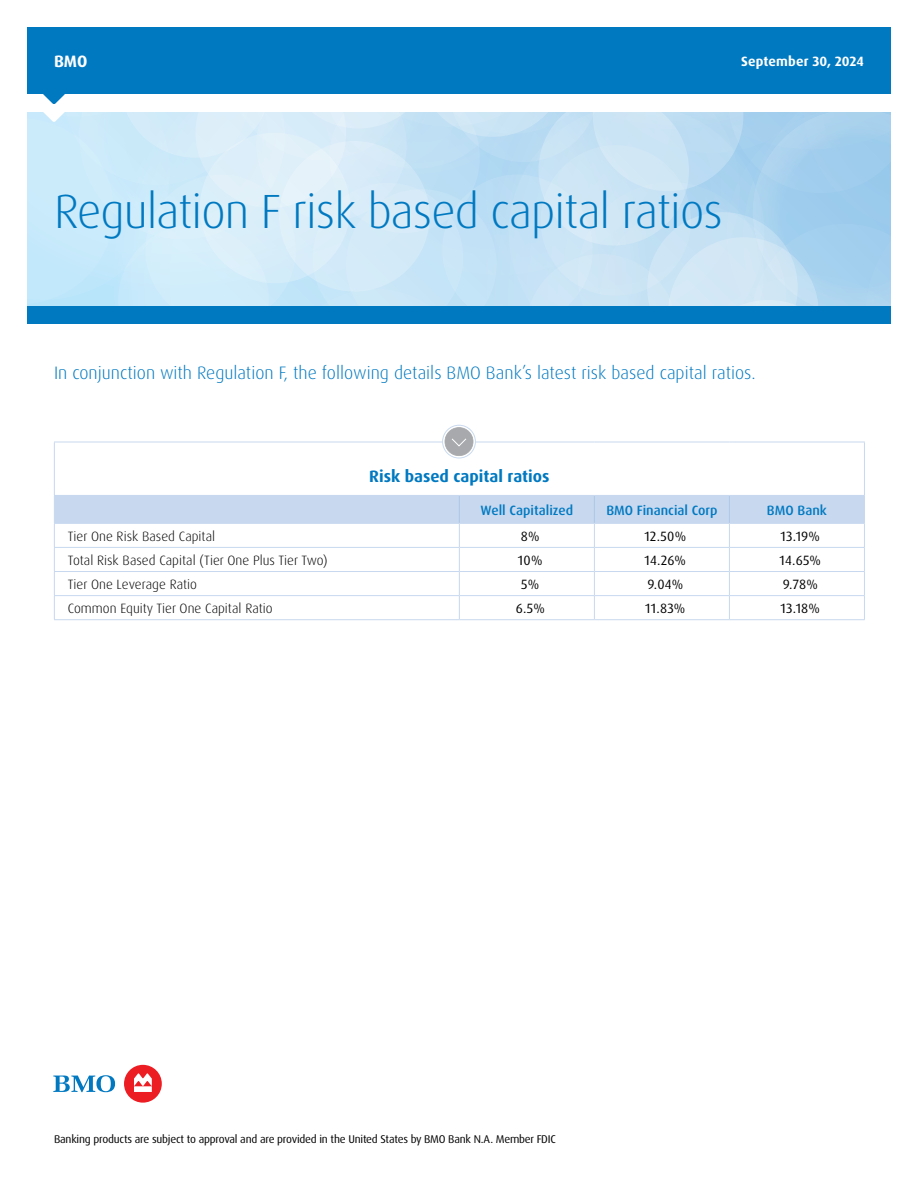
<style>
.page{position:relative;width:918px;height:1188px;background:#fff}
.page>*{position:absolute;margin:0;border:0;box-sizing:border-box;transform-origin:0 0}
.Cover_Title{font:300 48px "Dax OT";letter-spacing:-.02em;color:#0079c1}
.Intro_Copy_Blue{font:300 18px "Dax OT";color:#0079c1}
.Table_Title__centered{font:700 16.5px "Dax OT";color:#0079c1}
.t1{font:700 16.5px "Dax OT";color:#fff}
.t2{font:300 13.5px "Dax OT";color:#000}
.t3{font:13.5px "Dax OT";letter-spacing:.015em;color:#000}
.Table_Column_Header{font:500 13.5px "Dax OT";color:#0079c1}
.Product_Name{font:700 13.5px "Dax OT";letter-spacing:.015em;color:#fff}
.Legal_7_5_9_Black{font:11.25px "Dax OT";letter-spacing:-.02em;color:#000}
</style>
<div class="page">
<div style="left:27px;top:27px;width:864px;height:67px;background:#0079c1"></div>
<svg style="left:27px;top:94px;width:864px;height:230px;background:#bbddf2"></svg>
<svg style="left:54px;top:458px;width:810px;height:163px"></svg>
<svg style="left:54px;top:496px;width:811px;height:123px"></svg>
<hr style="left:54px;top:619px;width:405px;height:1px;background:#c7d8ef">
<hr style="left:459px;top:619px;width:135px;height:1px;background:#c7d8ef">
<hr style="left:594px;top:619px;width:135px;height:1px;background:#c7d8ef">
<hr style="left:729px;top:619px;width:136px;height:1px;background:#c7d8ef">
<hr style="left:54px;top:442px;width:405px;height:1px;background:#c7d8ef">
<hr style="left:54px;top:442px;width:1px;height:53px;background:#c7d8ef">
<hr style="left:459px;top:442px;width:135px;height:1px;background:#c7d8ef">
<hr style="left:594px;top:442px;width:135px;height:1px;background:#c7d8ef">
<hr style="left:729px;top:442px;width:136px;height:1px;background:#c7d8ef">
<hr style="left:864px;top:442px;width:1px;height:53px;background:#c7d8ef">
<hr style="left:54px;top:495px;width:405px;height:1px;background:#c7d8ef">
<hr style="left:459px;top:495px;width:135px;height:1px;background:#c7d8ef">
<hr style="left:594px;top:495px;width:135px;height:1px;background:#c7d8ef">
<hr style="left:729px;top:495px;width:136px;height:1px;background:#c7d8ef">
<svg style="left:442px;top:425px;width:34px;height:33px"></svg>
<svg style="left:53px;top:1075px;width:62px;height:17px"></svg>
<div style="left:124px;top:1065px;width:38px;height:38px;background:#ed1d24;border-radius:50%"></div>
<svg style="left:134px;top:1073px;width:18px;height:19px"></svg>
<p class="t1" style="left:54px;top:51px;width:35px">BMO</p>
<p class="Product_Name" style="left:741px;top:53px;width:124px">September 30, 2024</p>
<p class="Cover_Title" style="left:54px;top:181px;width:670px">Regulation F risk based capital ratios</p>
<p class="Intro_Copy_Blue" style="left:54px;top:361px;width:703px">In conjunction with Regulation F, the following details BMO Bank’s latest risk based capital ratios.</p>
<p class="Table_Title__centered" style="left:369px;top:466px;width:182px">Risk based capital ratios</p>
<p class="Table_Column_Header" style="left:481px;top:501px;width:94px">Well Capitalized</p>
<p class="Table_Column_Header" style="left:606px;top:501px;width:113px">BMO Financial Corp</p>
<p class="Table_Column_Header" style="left:767px;top:501px;width:62px">BMO Bank</p>
<p class="t2" style="left:68px;top:528px;width:149px">Tier One Risk Based Capital</p>
<p class="t3" style="left:521px;top:527px;width:20px">8%</p>
<p class="t3" style="left:644px;top:527px;width:43px">12.50%</p>
<p class="t3" style="left:781px;top:527px;width:41px">13.19%</p>
<p class="t2" style="left:68px;top:552px;width:261px">Total Risk Based Capital (Tier One Plus Tier Two)</p>
<p class="t3" style="left:518px;top:552px;width:26px">10%</p>
<p class="t3" style="left:645px;top:552px;width:43px">14.26%</p>
<p class="t3" style="left:780px;top:552px;width:43px">14.65%</p>
<p class="t2" style="left:68px;top:576px;width:131px">Tier One Leverage Ratio</p>
<p class="t3" style="left:521px;top:576px;width:19px">5%</p>
<p class="t3" style="left:647px;top:576px;width:37px">9.04%</p>
<p class="t3" style="left:783px;top:576px;width:37px">9.78%</p>
<p class="t2" style="left:68px;top:600px;width:206px">Common Equity Tier One Capital Ratio</p>
<p class="t3" style="left:516px;top:600px;width:31px">6.5%</p>
<p class="t3" style="left:645px;top:600px;width:42px">11.83%</p>
<p class="t3" style="left:781px;top:600px;width:41px">13.18%</p>
<p class="Legal_7_5_9_Black" style="left:54px;top:1132px;width:503px">Banking products are subject to approval and are provided in the United States by BMO Bank N.A. Member FDIC</p>
</div>
